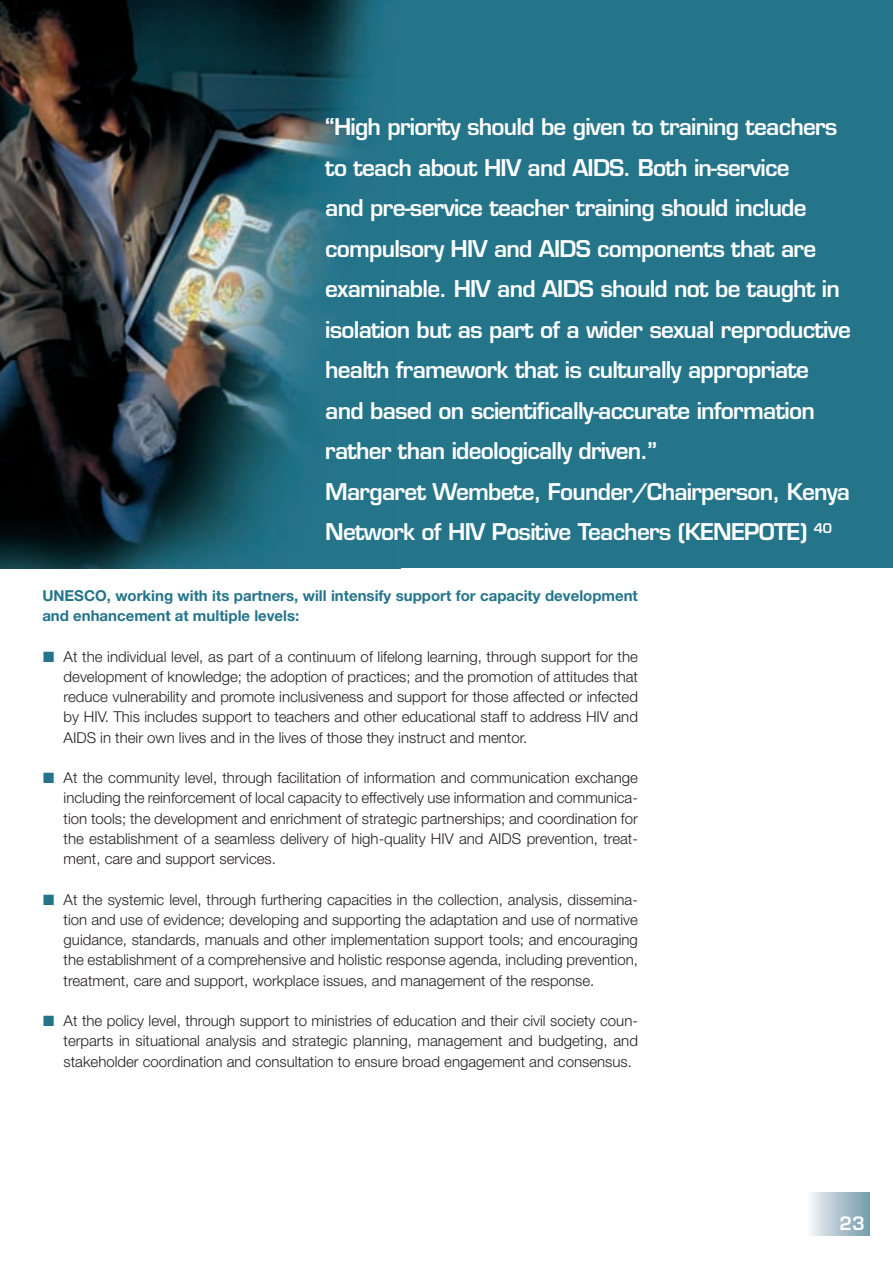
<style>
.page{position:relative;width:893px;height:1263px;background:#fff}
.page>*{position:absolute;margin:0;border:0;box-sizing:border-box;transform-origin:0 0}
.t1{font:600 22.5px/40.5px "Eurostile LT";letter-spacing:-.035em;color:#fff}
.t2{font:600 18px "Eurostile LT";color:#fff}
.t3{font:300 15px/20.2px "Helvetica Neue";color:#231f20;text-align:justify}
.t4{font:700 15px/20.2px "Helvetica Neue";color:#24748a}
.s1{font-family:"European Pi Three";font-weight:400;color:#24748a}
</style>
<div class="page">
<div style="left:0;top:0;width:892px;height:568px;background:#24748a"></div>
<img style="left:0;top:0;width:376px;height:568px">
<div style="left:806px;top:1193px;width:63px;height:42px;background:linear-gradient(to right,#f9f9fb,#749aac)"></div>
<p class="t1" style="left:325px;top:109px;width:527px">“High priority should be given to training teachers to teach about HIV and AIDS. Both in-service<br>and pre-service teacher training should include compulsory HIV and AIDS components that are examinable. HIV and AIDS should not be taught in isolation but as part of a wider sexual reproductive health framework that is culturally appropriate and based on scientifically-accurate information rather than ideologically driven.”<br>Margaret Wembete, Founder/Chairperson, Kenya Network of HIV Positive Teachers (KENEPOTE) <sup>40</sup></p>
<p class="t4" style="left:42px;top:587px;width:597px">UNESCO, working with its partners, will intensify support for capacity development and enhancement at multiple levels:</p>
<p class="t3" style="left:64px;top:648px;width:576px;text-indent:-21px"><span class="s1">-</span> At the individual level, as part of a continuum of lifelong learning, through support for the development of knowledge; the adoption of practices; and the promotion of attitudes that reduce vulnerability and promote inclusiveness and support for those affected or infected by HIV. This includes support to teachers and other educational staff to address HIV and AIDS in their own lives and in the lives of those they instruct and mentor.</p>
<p class="t3" style="left:64px;top:769px;width:576px;text-indent:-21px"><span class="s1">-</span> At the community level, through facilitation of information and communication exchange including the reinforcement of local capacity to effectively use information and communica&shy;tion tools; the development and enrichment of strategic partnerships; and coordination for the establishment of a seamless delivery of high-quality HIV and AIDS prevention, treat&shy;ment, care and support services.</p>
<p class="t3" style="left:64px;top:891px;width:576px;text-indent:-21px"><span class="s1">-</span> At the systemic level, through furthering capacities in the collection, analysis, dissemina&shy;tion and use of evidence; developing and supporting the adaptation and use of normative guidance, standards, manuals and other implementation support tools; and encouraging the establishment of a comprehensive and holistic response agenda, including prevention, treatment, care and support, workplace issues, and management of the response.</p>
<p class="t3" style="left:64px;top:1012px;width:576px;text-indent:-21px"><span class="s1">-</span> At the policy level, through support to ministries of education and their civil society coun&shy;terparts in situational analysis and strategic planning, management and budgeting, and stakeholder coordination and consultation to ensure broad engagement and consensus.</p>
<p class="t2" style="left:839px;top:1216px;width:27px">23</p>
</div>
